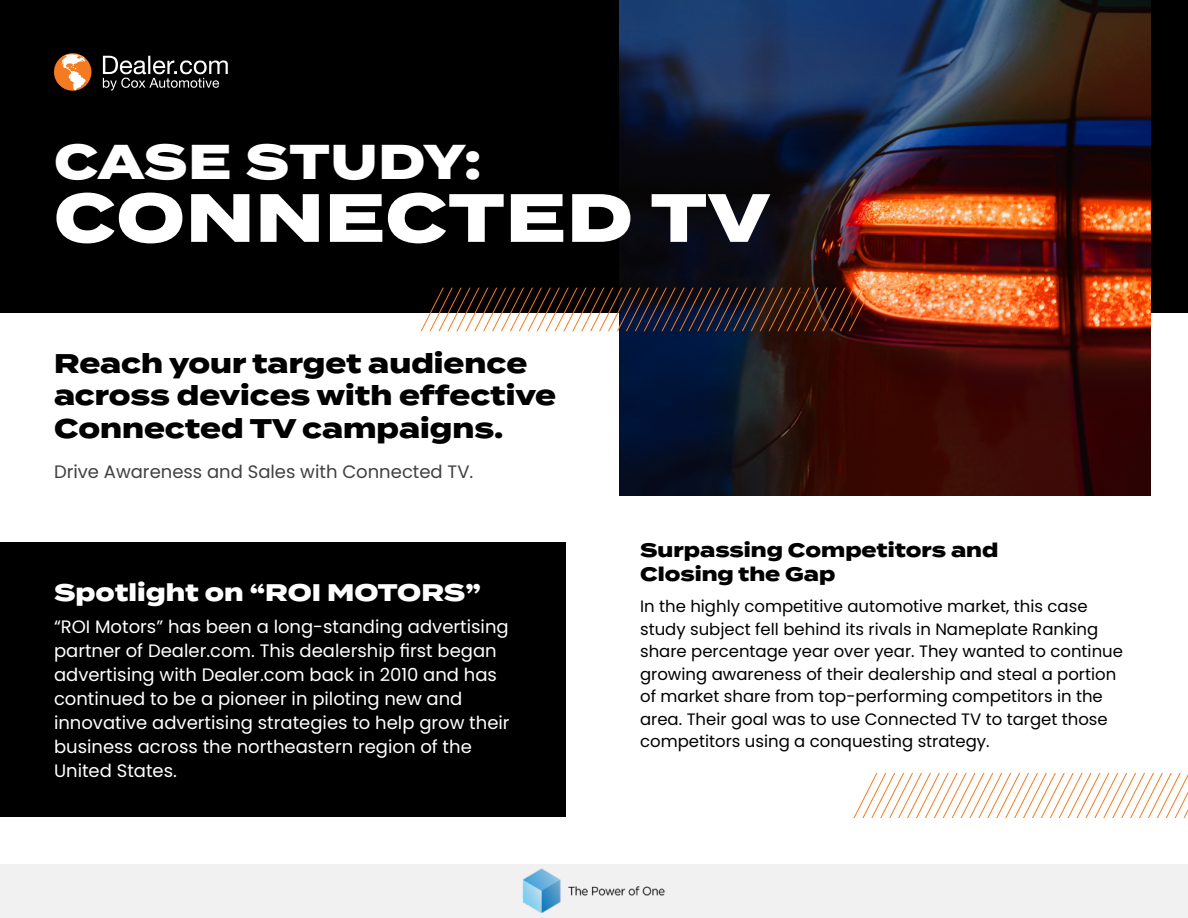
<style>
.page{position:relative;width:1188px;height:918px;background:#fff}
.page>*{position:absolute;margin:0;border:0;box-sizing:border-box;transform-origin:0 0}
.t1{font:800 68.1px "Termina";letter-spacing:.02em;color:#fff}
.t2{font:800 48.9px "Termina";color:#fff}
.t3{font:800 27px/32.4px "Termina";color:#000}
.t4{font:800 24px "Termina";color:#fff}
.t5{font:800 19.5px/23.4px "Termina";color:#000}
.t6{font:18px/24px "Poppins";color:#fff}
.t7{font:18px "Poppins";color:#414042}
.t8{font:16.5px/22.5px "Poppins";color:#000}
</style>
<div class="page">
<div style="left:0;top:864px;width:1188px;height:54px;background:#f1f1f2"></div>
<img style="left:522px;top:869px;width:143px;height:43px">
<div style="left:0;top:0;width:1188px;height:313px;background:#000"></div>
<div style="left:0;top:542px;width:566px;height:275px;background:#000"></div>
<img style="left:620px;top:0;width:531px;height:496px">
<svg style="left:54px;top:53px;width:38px;height:38px"></svg>
<svg style="left:103px;top:56px;width:125px;height:34px"></svg>
<svg style="left:420px;top:288px;width:456px;height:43px"></svg>
<svg style="left:854px;top:774px;width:334px;height:43px"></svg>
<h2 class="t2" style="left:54px;top:126px;width:429px">CASE STUDY:</h2>
<h1 class="t1" style="left:54px;top:167px;width:717px">CONNECTED TV</h1>
<h3 class="t3" style="left:54px;top:348px;width:504px">Reach your target audience across devices with effective<br>Connected TV campaigns.</h3>
<p class="t7" style="left:54px;top:461px;width:421px">Drive Awareness and Sales with Connected TV.</p>
<h3 class="t4" style="left:54px;top:575px;width:428px">Spotlight on “ROI MOTORS”</h3>
<p class="t6" style="left:54px;top:615px;width:457px">“ROI Motors” has been a long-standing advertising partner of Dealer.com. This dealership first began advertising with Dealer.com back in 2010 and has continued to be a pioneer in piloting new and innovative advertising strategies to help grow their business across the northeastern region of the United States.</p>
<p class="t5" style="left:640px;top:540px;width:360px">Surpassing Competitors and<br>Closing the Gap</p>
<p class="t8" style="left:640px;top:595px;width:484px">In the highly competitive automotive market, this case study subject fell behind its rivals in Nameplate Ranking share percentage year over year. They wanted to continue growing awareness of their dealership and steal a portion of market share from top-performing competitors in the area. Their goal was to use Connected TV to target those competitors using a conquesting strategy.</p>
</div>
